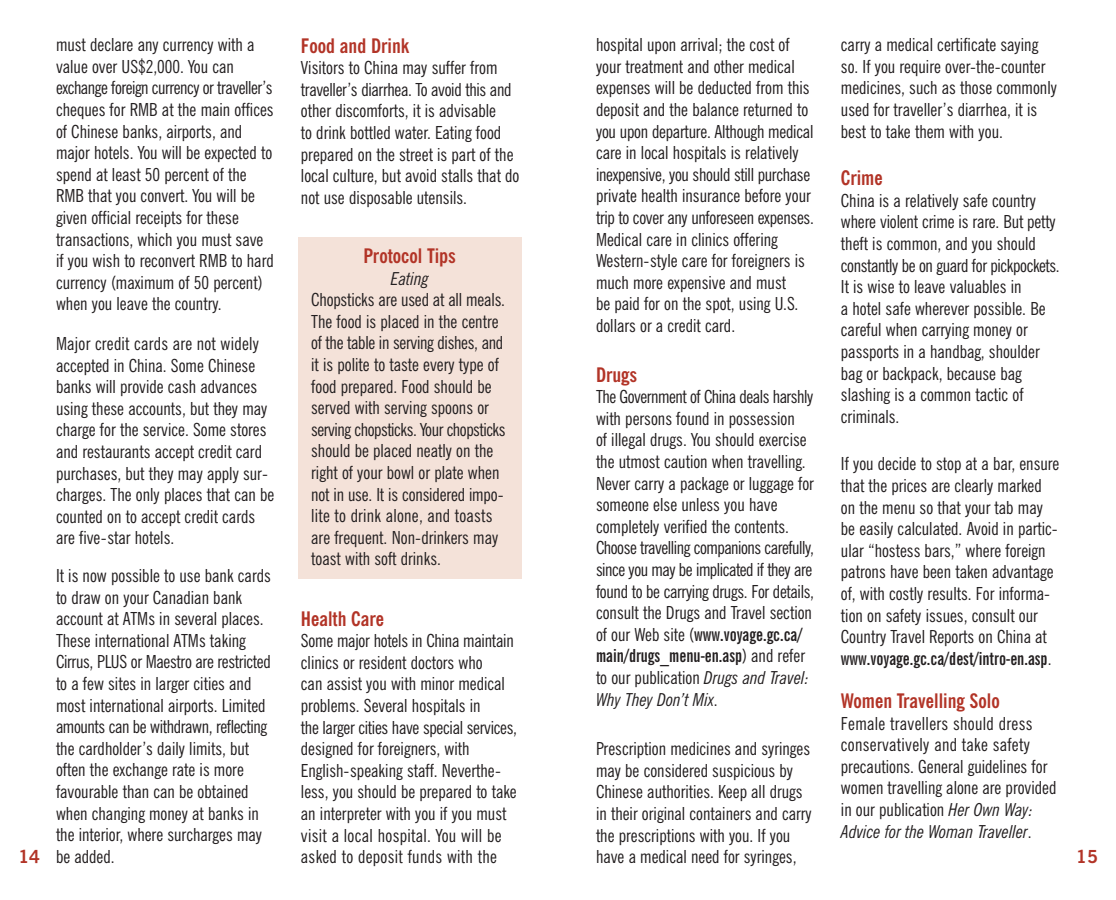
<style>
.page{position:relative;width:1116px;height:900px;background:#fff}
.page>*{position:absolute;margin:0;border:0;box-sizing:border-box;transform-origin:0 0}
.t1{font:700 condensed 20px "News Gothic BT";color:#b23427}
.t2{font:condensed 18px/21.6px "News Gothic BT";color:#231f20}
.t3{font:italic condensed 18px "News Gothic BT";color:#231f20}
.t4{font:700 18px "News Gothic BT";color:#b23427}
.s1{font-weight:700;font-stretch:extra-condensed}
.s2{font-style:italic}
</style>
<div class="page">
<div style="left:298px;top:237px;width:224px;height:341px;background:#f4e2d9"></div>
<p class="t2" style="left:596px;top:36px;width:219px">hospital upon arrival; the cost of your treatment and other medical expenses will be deducted from this deposit and the balance returned to you upon departure. Although medical care in local hospitals is relatively inexpensive, you should still purchase private health insurance before your trip to cover any unforeseen expenses.<br>Medical care in clinics offering Western-style care for foreigners is much more expensive and must<br>be paid for on the spot, using U.S. dollars or a credit card.</p>
<p class="t1" style="left:596px;top:367px;width:43px">Drugs</p>
<p class="t2" style="left:596px;top:388px;width:220px">The Government of China deals harshly with persons found in possession<br>of illegal drugs. You should exercise the utmost caution when travelling.<br>Never carry a package or luggage for someone else unless you have completely verified the contents.<br>Choose travelling companions carefully, since you may be implicated if they are found to be carrying drugs. For details, consult the Drugs and Travel section of our Web site (<span class="s1">www.voyage.gc.ca/ main/drugs_menu-en.asp</span>) and refer to our publication <span class="s2">Drugs and Travel:<br>Why They Don’t Mix</span>.</p>
<p class="t2" style="left:596px;top:740px;width:217px">Prescription medicines and syringes may be considered suspicious by Chinese authorities. Keep all drugs in their original containers and carry the prescriptions with you. If you have a medical need for syringes,</p>
<p class="t2" style="left:841px;top:36px;width:218px">carry a medical certificate saying so. If you require over-the-counter medicines, such as those commonly used for traveller’s diarrhea, it is best to take them with you.</p>
<p class="t1" style="left:841px;top:171px;width:43px">Crime</p>
<p class="t2" style="left:841px;top:192px;width:220px">China is a relatively safe country where violent crime is rare. But petty theft is common, and you should constantly be on guard for pickpockets.<br>It is wise to leave valuables in<br>a hotel safe wherever possible. Be careful when carrying money or passports in a handbag, shoulder bag or backpack, because bag slashing is a common tactic of criminals.</p>
<p class="t2" style="left:841px;top:455px;width:220px">If you decide to stop at a bar, ensure that the prices are clearly marked on the menu so that your tab may be easily calculated. Avoid in partic&shy;ular “hostess bars,” where foreign patrons have been taken advantage of, with costly results. For informa&shy;tion on safety issues, consult our Country Travel Reports on China at <span class="s1">www.voyage.gc.ca/dest/intro-en.asp</span>.</p>
<p class="t1" style="left:841px;top:694px;width:160px">Women Travelling Solo</p>
<p class="t2" style="left:841px;top:714px;width:217px">Female travellers should dress conservatively and take safety precautions. General guidelines for women travelling alone are provided in our publication <span class="s2">Her Own Way:<br>Advice for the Woman Traveller</span>.</p>
<p class="t1" style="left:301px;top:38px;width:110px">Food and Drink</p>
<p class="t2" style="left:301px;top:59px;width:220px">Visitors to China may suffer from traveller’s diarrhea. To avoid this and other discomforts, it is advisable<br>to drink bottled water. Eating food prepared on the street is part of the local culture, but avoid stalls that do not use disposable utensils.</p>
<p class="t2" style="left:56px;top:36px;width:219px">must declare any currency with a value over US$2,000. You can exchange foreign currency or traveller’s cheques for RMB at the main offices of Chinese banks, airports, and major hotels. You will be expected to spend at least 50 percent of the RMB that you convert. You will be given official receipts for these transactions, which you must save if you wish to reconvert RMB to hard currency (maximum of 50 percent) when you leave the country.</p>
<p class="t2" style="left:56px;top:335px;width:220px">Major credit cards are not widely accepted in China. Some Chinese banks will provide cash advances using these accounts, but they may charge for the service. Some stores and restaurants accept credit card purchases, but they may apply sur&shy;charges. The only places that can be counted on to accept credit cards are five-star hotels.</p>
<p class="t2" style="left:56px;top:567px;width:216px">It is now possible to use bank cards to draw on your Canadian bank account at ATMs in several places.<br>These international ATMs taking<br>Cirrus, PLUS or Maestro are restricted to a few sites in larger cities and most international airports. Limited amounts can be withdrawn, reflecting the cardholder’s daily limits, but often the exchange rate is more favourable than can be obtained when changing money at banks in the interior, where surcharges may be added.</p>
<p class="t1" style="left:363px;top:249px;width:94px">Protocol Tips</p>
<p class="t3" style="left:391px;top:272px;width:39px">Eating</p>
<p class="t2" style="left:311px;top:291px;width:196px">Chopsticks are used at all meals.<br>The food is placed in the centre of the table in serving dishes, and it is polite to taste every type of food prepared. Food should be served with serving spoons or serving chopsticks. Your chopsticks should be placed neatly on the right of your bowl or plate when not in use. It is considered impo&shy;lite to drink alone, and toasts are frequent. Non-drinkers may toast with soft drinks.</p>
<p class="t1" style="left:301px;top:611px;width:85px">Health Care</p>
<p class="t2" style="left:301px;top:632px;width:218px">Some major hotels in China maintain clinics or resident doctors who<br>can assist you with minor medical problems. Several hospitals in<br>the larger cities have special services, designed for foreigners, with English-speaking staff. Neverthe&shy;less, you should be prepared to take an interpreter with you if you must visit a local hospital. You will be asked to deposit funds with the</p>
<p class="t4" style="left:18px;top:850px;width:23px">14</p>
<p class="t4" style="left:1076px;top:850px;width:23px">15</p>
</div>
